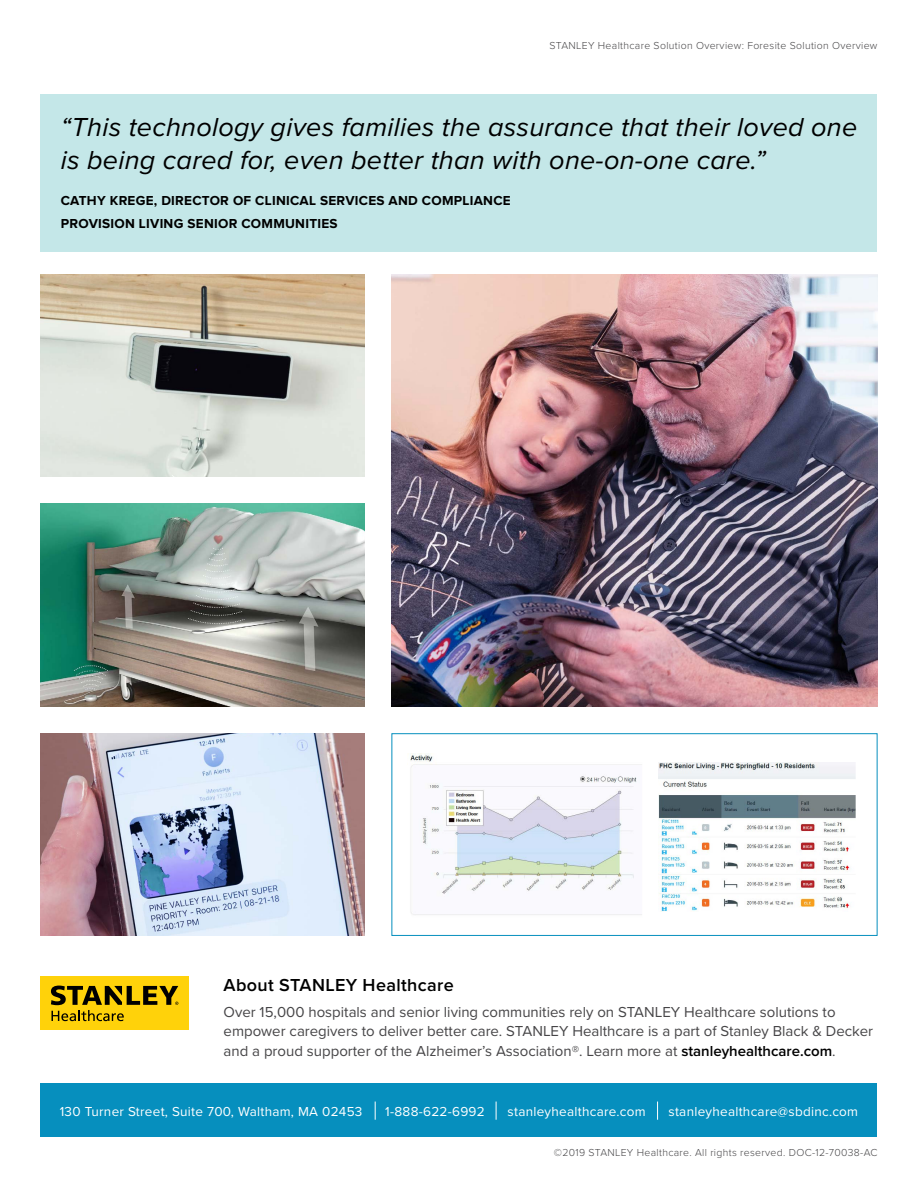
<style>
.page{position:relative;width:918px;height:1188px;background:#fff}
.page>*{position:absolute;margin:0;border:0;box-sizing:border-box;transform-origin:0 0}
.t1{font:italic 27px/33px "Proxima Nova";letter-spacing:.01em;color:#000}
.t2{font:600 18px "Proxima Nova";letter-spacing:.02em;color:#000}
.t3{font:15px/19.5px "Proxima Nova";color:#464547}
.t4{font:13.5px "Proxima Nova";letter-spacing:.02em;color:#fff}
.t5{font:700 13.5px/22.5px "Proxima Nova";letter-spacing:.02em;color:#000}
.t6{font:300 10.5px "Proxima Nova";letter-spacing:.03em;color:#464547}
.s1{font-weight:600;color:#000}
</style>
<div class="page">
<div style="left:40px;top:1083px;width:838px;height:54px;background:#068fbe"></div>
<svg style="left:375px;top:1102px;width:1px;height:18px"></svg>
<svg style="left:496px;top:1102px;width:1px;height:18px"></svg>
<svg style="left:657px;top:1102px;width:1px;height:18px"></svg>
<div style="left:40px;top:976px;width:149px;height:54px;background:#ffd20a"></div>
<svg style="left:51px;top:986px;width:127px;height:35px"></svg>
<div style="left:40px;top:94px;width:838px;height:158px;background:#c4e7e8"></div>
<img style="left:392px;top:274px;width:486px;height:432px">
<img style="left:40px;top:504px;width:324px;height:202px">
<img style="left:40px;top:733px;width:324px;height:203px">
<img style="left:40px;top:274px;width:324px;height:203px">
<img style="left:410px;top:753px;width:232px;height:162px">
<div style="left:392px;top:733px;width:486px;height:203px;border:1px solid #068fbe"></div>
<img style="left:658px;top:763px;width:196px;height:148px">
<p class="t6" style="left:550px;top:37px;width:329px">STANLEY Healthcare Solution Overview: Foresite Solution Overview</p>
<h1 class="t1" style="left:61px;top:109px;width:798px">“This technology gives families the assurance that their loved one is being cared for, even better than with one-on-one care.”</h1>
<p class="t5" style="left:61px;top:190px;width:452px">CATHY KREGE, DIRECTOR OF CLINICAL SERVICES AND COMPLIANCE<br>PROVISION LIVING SENIOR COMMUNITIES</p>
<p class="t2" style="left:224px;top:971px;width:232px">About STANLEY Healthcare</p>
<p class="t3" style="left:224px;top:1001px;width:651px">Over 15,000 hospitals and senior living communities rely on STANLEY Healthcare solutions to empower caregivers to deliver better care. STANLEY Healthcare is a part of Stanley Black &amp; Decker and a proud supporter of the Alzheimer’s Association®. Learn more at <span class="s1">stanleyhealthcare.com</span>.</p>
<p class="t4" style="left:60px;top:1101px;width:304px">130 Turner Street, Suite 700, Waltham, MA 02453</p>
<p class="t4" style="left:385px;top:1101px;width:101px">1-888-622-6992</p>
<p class="t4" style="left:508px;top:1101px;width:140px">stanleyhealthcare.com</p>
<p class="t4" style="left:669px;top:1101px;width:191px">stanleyhealthcare@sbdinc.com</p>
<p class="t6" style="left:554px;top:1144px;width:325px">©2019 STANLEY Healthcare. All rights reserved. DOC-12-70038-AC</p>
</div>
